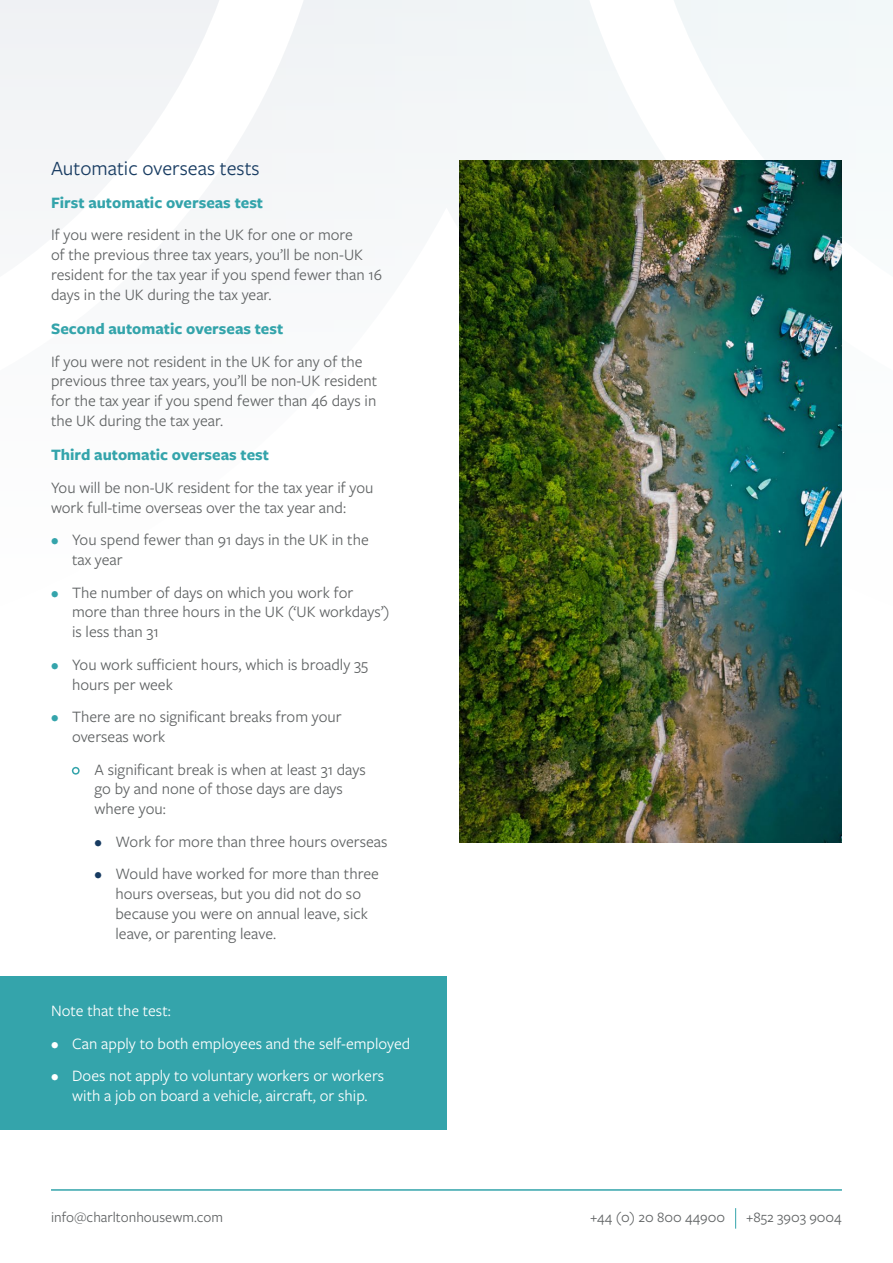
<style>
.page{position:relative;width:893px;height:1263px;background:#fff}
.page>*{position:absolute;margin:0;border:0;box-sizing:border-box;transform-origin:0 0}
.t1{font:21px "Freight Sans Pro";color:#173b61}
.t2{font:16.5px/19.8px "Freight Sans Pro";color:#606364}
.t3{font:16.5px/19.8px "Freight Sans Pro";color:#fff;text-align:center}
.t4{font:700 16.5px "Freight Sans Pro";color:#34a4ab}
.t5{font:15px "Freight Sans Pro";color:#606364}
.s1{color:#34a4ab}
.s2{color:#173b61}
</style>
<div class="page">
<hr style="left:51px;top:1189px;width:791px;height:2px;background:#34a4ab">
<div style="left:0;top:976px;width:446px;height:154px;background:#34a4ab"></div>
<img style="left:459px;top:161px;width:383px;height:682px">
<svg style="left:735px;top:1208px;width:1px;height:20px"></svg>
<p class="t1" style="left:51px;top:154px;width:210px">Automatic overseas tests</p>
<p class="t4" style="left:51px;top:191px;width:214px">First automatic overseas test</p>
<p class="t2" style="left:51px;top:224px;width:333px">If you were resident in the UK for one or more<br>of the previous three tax years, you’ll be non-UK resident for the tax year if you spend fewer than 16 days in the UK during the tax year.</p>
<p class="t4" style="left:51px;top:317px;width:234px">Second automatic overseas test</p>
<p class="t2" style="left:51px;top:351px;width:328px">If you were not resident in the UK for any of the previous three tax years, you’ll be non-UK resident for the tax year if you spend fewer than 46 days in the UK during the tax year.</p>
<p class="t4" style="left:51px;top:444px;width:220px">Third automatic overseas test</p>
<p class="t2" style="left:51px;top:477px;width:324px">You will be non-UK resident for the tax year if you work full-time overseas over the tax year and:</p>
<p class="t2" style="left:72px;top:529px;width:298px;text-indent:-21px"><span class="s1">•</span> You spend fewer than 91 days in the UK in the tax year</p>
<p class="t2" style="left:72px;top:582px;width:319px;text-indent:-21px"><span class="s1">•</span> The number of days on which you work for more than three hours in the UK (‘UK workdays’) is less than 31</p>
<p class="t2" style="left:72px;top:654px;width:297px;text-indent:-21px"><span class="s1">•</span> You work sufficient hours, which is broadly 35 hours per week</p>
<p class="t2" style="left:72px;top:706px;width:271px;text-indent:-21px"><span class="s1">•</span> There are no significant breaks from your overseas work</p>
<p class="t2" style="left:95px;top:759px;width:273px;text-indent:-23px"><span class="s1">•</span> A significant break is when at least 31 days go by and none of those days are days where you:</p>
<p class="t2" style="left:95px;top:831px;width:294px"><span class="s2">•</span> Work for more than three hours overseas</p>
<p class="t2" style="left:116px;top:863px;width:265px;text-indent:-21px"><span class="s2">•</span> Would have worked for more than three hours overseas, but you did not do so because you were on annual leave, sick leave, or parenting leave.</p>
<p class="t3" style="left:51px;top:1000px;width:121px">Note that the test:</p>
<p class="t3" style="left:51px;top:1032px;width:361px">• Can apply to both employees and the self-employed</p>
<p class="t3" style="left:51px;top:1065px;width:335px">• Does not apply to voluntary workers or workers with a job on board a vehicle, aircraft, or ship.</p>
<p class="t5" style="left:51px;top:1207px;width:174px">info@charltonhousewm.com</p>
<p class="t5" style="left:590px;top:1207px;width:137px">+44 (0) 20 800 44900</p>
<p class="t5" style="left:746px;top:1207px;width:97px">+852 3903 9004</p>
</div>
